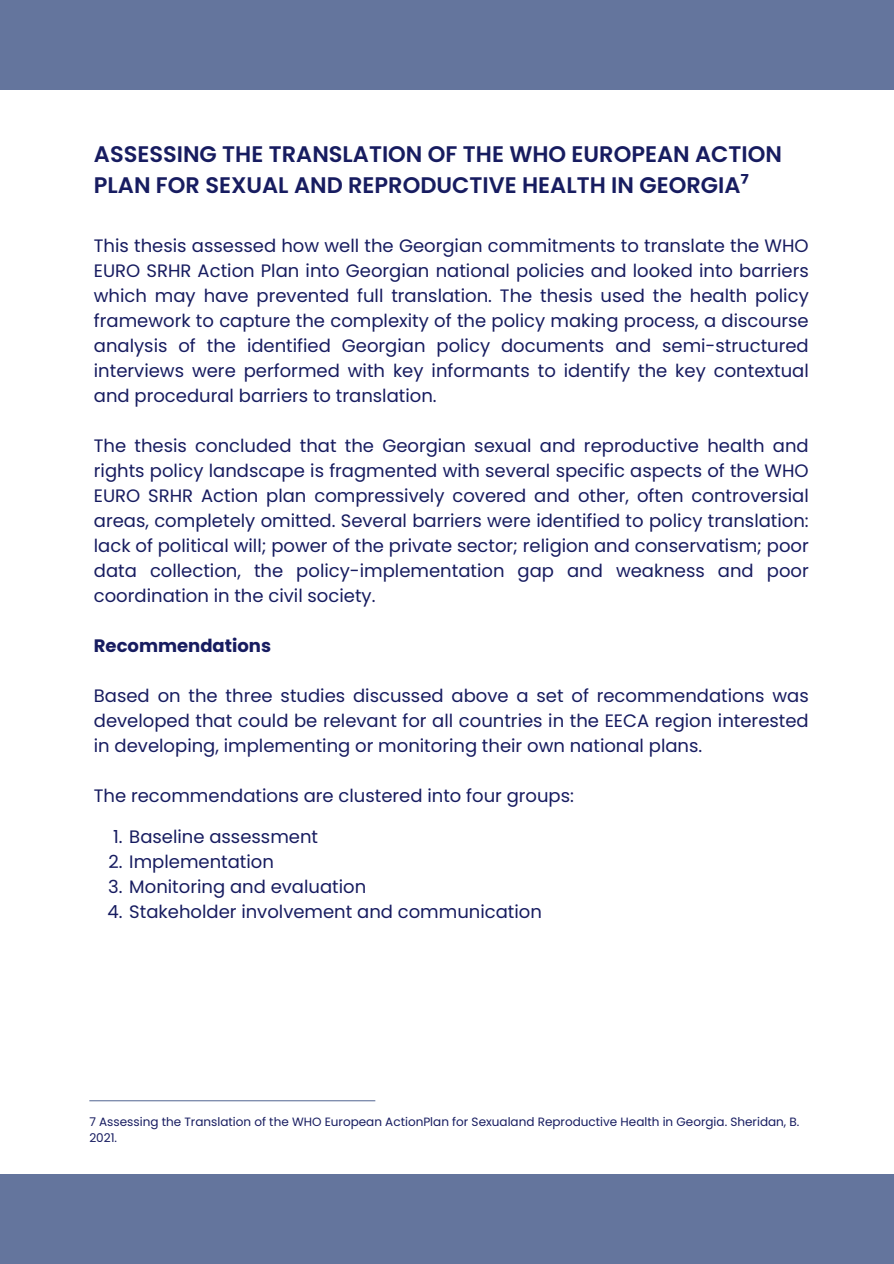
<style>
.page{position:relative;width:894px;height:1264px;background:#fff}
.page>*{position:absolute;margin:0;border:0;box-sizing:border-box;transform-origin:0 0}
.t1{font:600 22.5px/31.5px "Poppins";color:#171c60}
.t2{font:18px/25px "Poppins";color:#171c60;text-align:justify}
.t3{font:700 18px "Poppins";color:#171c60}
.t4{font:12px/16px "Poppins";color:#171c60}
.s1{font-family:"Noto Sans";font-weight:700}
</style>
<div class="page">
<div style="left:0;top:0;width:893px;height:89px;background:#64759d"></div>
<div style="left:0;top:1174px;width:893px;height:89px;background:#64759d"></div>
<hr style="left:89px;top:1100px;width:286px;height:1px;background:#64759d">
<p class="t1" style="left:94px;top:138px;width:689px">ASSESSING THE TRANSLATION OF THE WHO EUROPEAN ACTION<br>PLAN FOR SEXUAL AND REPRODUCTIVE HEALTH IN GEORGIA<span class="s1">⁷</span></p>
<p class="t2" style="left:94px;top:233px;width:716px">This thesis assessed how well the Georgian commitments to translate the WHO EURO SRHR Action Plan into Georgian national policies and looked into barriers which may have prevented full translation. The thesis used the health policy framework to capture the complexity of the policy making process, a discourse analysis of the identified Georgian policy documents and semi-structured interviews were performed with key informants to identify the key contextual and procedural barriers to translation.</p>
<p class="t2" style="left:94px;top:433px;width:716px">The thesis concluded that the Georgian sexual and reproductive health and rights policy landscape is fragmented with several specific aspects of the WHO EURO SRHR Action plan compressively covered and other, often controversial areas, completely omitted. Several barriers were identified to policy translation: lack of political will; power of the private sector; religion and conservatism; poor data collection, the policy-implementation gap and weakness and poor coordination in the civil society.</p>
<p class="t3" style="left:94px;top:633px;width:179px">Recommendations</p>
<p class="t2" style="left:94px;top:683px;width:716px">Based on the three studies discussed above a set of recommendations was developed that could be relevant for all countries in the EECA region interested in developing, implementing or monitoring their own national plans.</p>
<p class="t2" style="left:94px;top:783px;width:481px">The recommendations are clustered into four groups:</p>
<p class="t2" style="left:113px;top:824px;width:206px">1. Baseline assessment</p>
<p class="t2" style="left:108px;top:849px;width:167px">2. Implementation</p>
<p class="t2" style="left:108px;top:874px;width:259px">3. Monitoring and evaluation</p>
<p class="t2" style="left:108px;top:899px;width:435px">4. Stakeholder involvement and communication</p>
<p class="t4" style="left:89px;top:1113px;width:711px">7 Assessing the Translation of the WHO European ActionPlan for Sexualand Reproductive Health in Georgia. Sheridan, B.<br>2021.</p>
</div>
